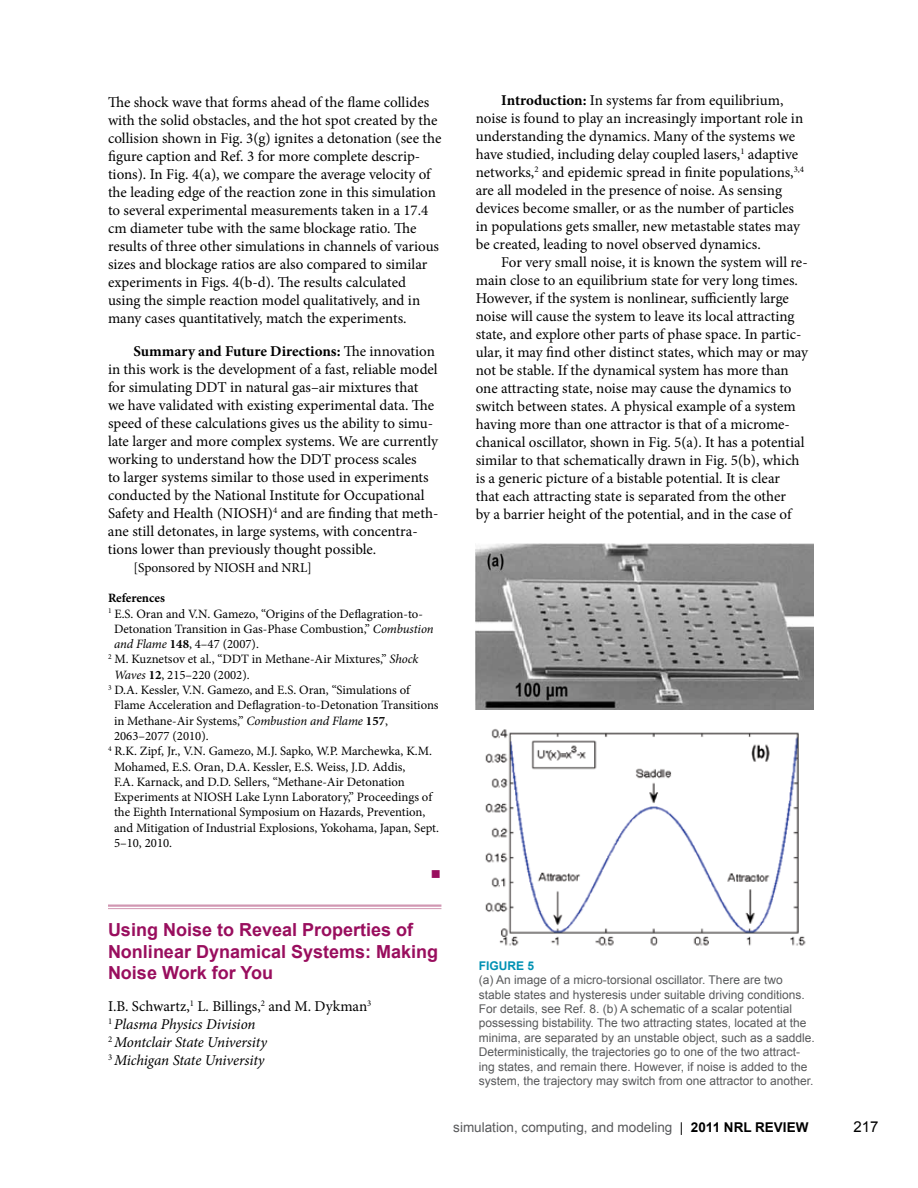
<style>
.page{position:relative;width:918px;height:1188px;background:#fff}
.page>*{position:absolute;margin:0;border:0;box-sizing:border-box;transform-origin:0 0}
.t1{font:700 18px/21.6px "Arial";color:#990e5e}
.t2{font:15px/18px "Minion Pro";color:#000}
.t3{font:italic 15px/18px "Minion Pro";letter-spacing:-.01em;color:#000}
.t4{font:15px "Arial";color:#000}
.t5{font:13.5px "Arial";color:#58595b}
.t6{font:13.5px "Minion Pro";letter-spacing:-.01em;color:#000}
.t7{font:13.5px "Wingdings";color:#990e5e}
.t8{font:12.75px "Minion Pro";color:#000}
.t9{font:700 12.75px "Minion Pro";letter-spacing:-.005em;color:#000}
.t10{font:12px/14.4px "Arial";color:#58595b}
.t11{font:700 12px "Arial";color:#0091b3}
.s1{font-weight:700}
.s2{font-style:italic}
.s3{font-style:normal}
.s4{color:#000}
.s5{font-weight:700;color:#000}
</style>
<div class="page">
<hr style="left:108px;top:904px;width:333px;height:3px;background:#d197b2">
<hr style="left:108px;top:908px;width:333px;height:1px;background:#d197b2">
<img style="left:476px;top:543px;width:337px;height:166px">
<img style="left:485px;top:729px;width:321px;height:217px">
<p class="t2" style="left:108px;top:93px;width:335px">The shock wave that forms ahead of the flame collides with the solid obstacles, and the hot spot created by the collision shown in Fig. 3(g) ignites a detonation (see the figure caption and Ref. 3 for more complete descrip&shy;tions). In Fig. 4(a), we compare the average velocity of the leading edge of the reaction zone in this simulation to several experimental measurements taken in a 17.4 cm diameter tube with the same blockage ratio. The results of three other simulations in channels of various sizes and blockage ratios are also compared to similar experiments in Figs. 4(b-d). The results calculated using the simple reaction model qualitatively, and in many cases quantitatively, match the experiments.</p>
<p class="t2" style="left:108px;top:342px;width:332px;text-indent:26px"><span class="s1">Summary and Future Directions:</span> The innovation in this work is the development of a fast, reliable model for simulating DDT in natural gas–air mixtures that we have validated with existing experimental data. The speed of these calculations gives us the ability to simu&shy;late larger and more complex systems. We are currently working to understand how the DDT process scales<br>to larger systems similar to those used in experiments conducted by the National Institute for Occupational Safety and Health (NIOSH)<sup>4</sup> and are finding that meth&shy;ane still detonates, in large systems, with concentra&shy;tions lower than previously thought possible.</p>
<p class="t6" style="left:134px;top:559px;width:180px">[Sponsored by NIOSH and NRL]</p>
<p class="t9" style="left:108px;top:589px;width:59px">References</p>
<p class="t8" style="left:108px;top:605px;width:316px"><sup>1</sup> E.S. Oran and V.N. Gamezo, “Origins of the Deflagration-to-</p>
<p class="t8" style="left:114px;top:620px;width:321px">Detonation Transition in Gas-Phase Combustion,” <span class="s2">Combustion</span></p>
<p class="t8" style="left:114px;top:635px;width:146px"><span class="s2">and Flame</span> <span class="s1">148</span>, 4–47 (2007).</p>
<p class="t8" style="left:108px;top:651px;width:312px"><sup>2</sup> M. Kuznetsov et al., “DDT in Methane-Air Mixtures,” <span class="s2">Shock</span></p>
<p class="t8" style="left:114px;top:666px;width:137px"><span class="s2">Waves</span> <span class="s1">12</span>, 215–220 (2002).</p>
<p class="t8" style="left:108px;top:681px;width:303px"><sup>3</sup> D.A. Kessler, V.N. Gamezo, and E.S. Oran, “Simulations of</p>
<p class="t8" style="left:114px;top:697px;width:326px">Flame Acceleration and Deflagration-to-Detonation Transitions</p>
<p class="t8" style="left:114px;top:712px;width:275px">in Methane-Air Systems,” <span class="s2">Combustion and Flame</span> <span class="s1">157</span>,</p>
<p class="t8" style="left:114px;top:727px;width:96px">2063–2077 (2010).</p>
<p class="t8" style="left:108px;top:743px;width:326px"><sup>4</sup> R.K. Zipf, Jr., V.N. Gamezo, M.J. Sapko, W.P. Marchewka, K.M.</p>
<p class="t8" style="left:114px;top:758px;width:293px">Mohamed, E.S. Oran, D.A. Kessler, E.S. Weiss, J.D. Addis,</p>
<p class="t8" style="left:114px;top:773px;width:292px">F.A. Karnack, and D.D. Sellers, “Methane-Air Detonation</p>
<p class="t8" style="left:114px;top:788px;width:320px">Experiments at NIOSH Lake Lynn Laboratory,” Proceedings of</p>
<p class="t8" style="left:114px;top:804px;width:313px">the Eighth International Symposium on Hazards, Prevention,</p>
<p class="t8" style="left:114px;top:819px;width:327px">and Mitigation of Industrial Explosions, Yokohama, Japan, Sept.</p>
<p class="t8" style="left:114px;top:834px;width:60px">5–10, 2010.</p>
<p class="t7" style="left:431px;top:866px;width:12px">■</p>
<p class="t2" style="left:476px;top:92px;width:330px;text-indent:26px"><span class="s1">Introduction:</span> In systems far from equilibrium, noise is found to play an increasingly important role in understanding the dynamics. Many of the systems we have studied, including delay coupled lasers,<sup>1</sup> adaptive networks,<sup>2</sup> and epidemic spread in finite populations,<sup>3,4 </sup>are all modeled in the presence of noise. As sensing devices become smaller, or as the number of particles in populations gets smaller, new metastable states may be created, leading to novel observed dynamics.</p>
<p class="t2" style="left:476px;top:254px;width:334px;text-indent:26px">For very small noise, it is known the system will re&shy;main close to an equilibrium state for very long times.<br>However, if the system is nonlinear, sufficiently large noise will cause the system to leave its local attracting state, and explore other parts of phase space. In partic&shy;ular, it may find other distinct states, which may or may not be stable. If the dynamical system has more than one attracting state, noise may cause the dynamics to switch between states. A physical example of a system having more than one attractor is that of a microme&shy;chanical oscillator, shown in Fig. 5(a). It has a potential similar to that schematically drawn in Fig. 5(b), which is a generic picture of a bistable potential. It is clear<br>that each attracting state is separated from the other<br>by a barrier height of the potential, and in the case of</p>
<p class="t1" style="left:108px;top:919px;width:332px">Using Noise to Reveal Properties of<br>Nonlinear Dynamical Systems: Making<br>Noise Work for You</p>
<p class="t3" style="left:108px;top:997px;width:265px"><span class="s3">I.B. Schwartz,</span><sup>1</sup> <span class="s3">L. Billings,</span><sup>2</sup> <span class="s3">and M. Dykman</span><sup>3<br>1</sup> Plasma Physics Division<br><sup>2</sup> Montclair State University<br><sup>3</sup> Michigan State University</p>
<p class="t11" style="left:479px;top:957px;width:57px">FIGURE 5</p>
<p class="t10" style="left:479px;top:973px;width:338px">(a) An image of a micro-torsional oscillator. There are two stable states and hysteresis under suitable driving conditions.<br>For details, see Ref. 8. (b) A schematic of a scalar potential possessing bistability. The two attracting states, located at the minima, are separated by an unstable object, such as a saddle.<br>Deterministically, the trajectories go to one of the two attract&shy;ing states, and remain there. However, if noise is added to the system, the trajectory may switch from one attractor to another.</p>
<p class="t5" style="left:453px;top:1119px;width:357px">simulation, computing, and modeling <span class="s4">|</span> <span class="s5">2011 NRL REVIEW</span></p>
<p class="t4" style="left:854px;top:1117px;width:27px">217</p>
</div>
